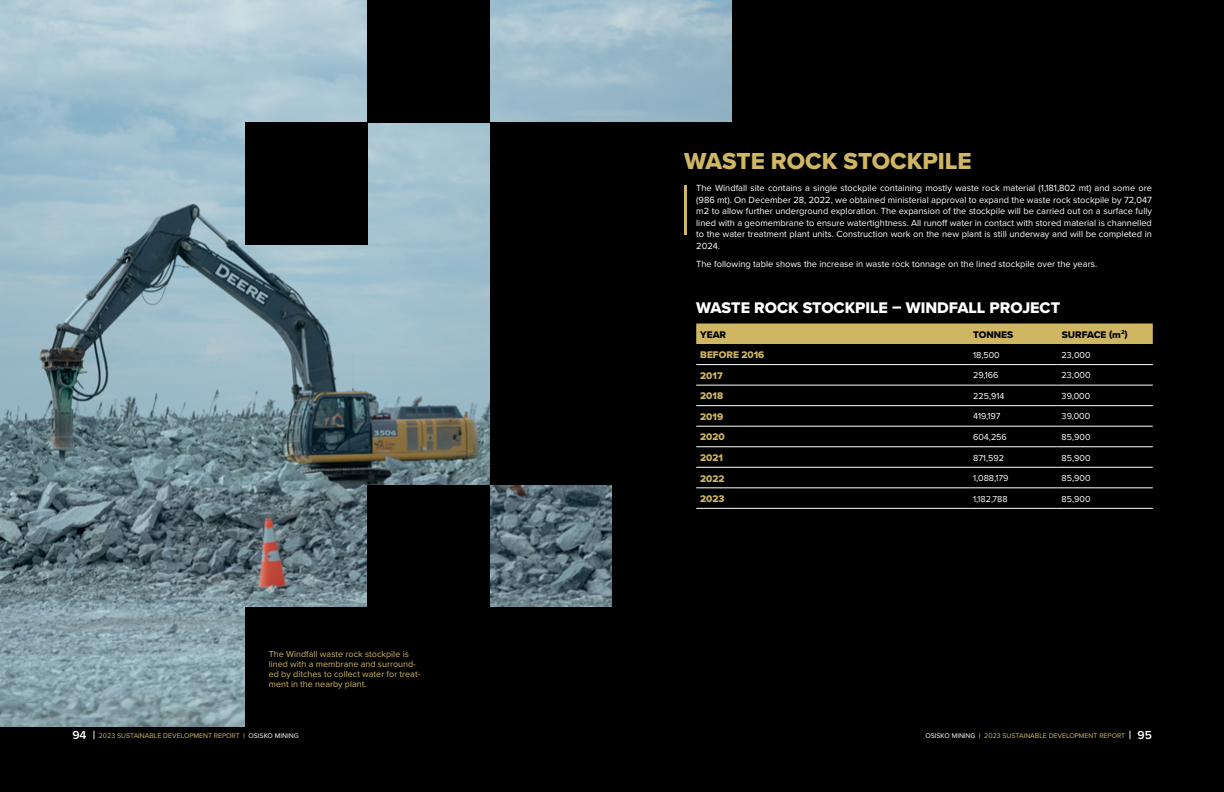
<style>
.page{position:relative;width:1224px;height:792px;background:#fff}
.page>*{position:absolute;margin:0;border:0;box-sizing:border-box;transform-origin:0 0}
.t1{font:24px "Proxima Nova Extrabld";color:#ceb663}
.t2{font:16px "Proxima Nova Extrabld";color:#fff}
.t3{font:10px "Proxima Nova Extrabld";color:#ceb663}
.t4{font:10px "Proxima Nova Extrabld";color:#000}
.t5{font:9.2px/11.5px "Proxima Nova";color:#fff;text-align:justify}
.t6{font:9px/10px "Proxima Nova";color:#ceb663}
.t7{font:9px "Proxima Nova";color:#fff}
.t8{font:7px "Proxima Nova";color:#ceb663}
.s1{font-weight:600;font-size:12px;color:#fff}
.s2{color:#fff}
</style>
<div class="page">
<img style="left:0;top:0;width:733px;height:727px">
<div style="left:0;top:727px;width:747px;height:65px;background:#000"></div>
<div style="left:612px;top:245px;width:123px;height:122px;background:#000"></div>
<div style="left:490px;top:245px;width:122px;height:122px;background:#000"></div>
<div style="left:612px;top:607px;width:123px;height:123px;background:#000"></div>
<div style="left:490px;top:607px;width:122px;height:123px;background:#000"></div>
<div style="left:368px;top:607px;width:122px;height:123px;background:#000"></div>
<div style="left:612px;top:122px;width:123px;height:123px;background:#000"></div>
<div style="left:490px;top:122px;width:122px;height:123px;background:#000"></div>
<div style="left:612px;top:363px;width:123px;height:122px;background:#000"></div>
<div style="left:490px;top:363px;width:122px;height:122px;background:#000"></div>
<div style="left:612px;top:485px;width:123px;height:122px;background:#000"></div>
<div style="left:368px;top:485px;width:122px;height:122px;background:#000"></div>
<div style="left:245px;top:122px;width:123px;height:123px;background:#000"></div>
<div style="left:245px;top:607px;width:123px;height:123px;background:#000"></div>
<div style="left:733px;top:0;width:491px;height:792px;background:#000"></div>
<div style="left:368px;top:0;width:122px;height:122px;background:#000"></div>
<div style="left:696px;top:323px;width:457px;height:21px;background:#ceb663"></div>
<svg style="left:696px;top:365px;width:457px;height:143px"></svg>
<hr style="left:696px;top:364px;width:273px;height:1px;background:#fff">
<hr style="left:969px;top:364px;width:89px;height:1px;background:#fff">
<hr style="left:1058px;top:364px;width:95px;height:1px;background:#fff">
<hr style="left:696px;top:385px;width:273px;height:1px;background:#fff">
<hr style="left:969px;top:385px;width:89px;height:1px;background:#fff">
<hr style="left:1058px;top:385px;width:95px;height:1px;background:#fff">
<hr style="left:696px;top:405px;width:273px;height:1px;background:#fff">
<hr style="left:969px;top:405px;width:89px;height:1px;background:#fff">
<hr style="left:1058px;top:405px;width:95px;height:1px;background:#fff">
<hr style="left:696px;top:426px;width:273px;height:1px;background:#fff">
<hr style="left:969px;top:426px;width:89px;height:1px;background:#fff">
<hr style="left:1058px;top:426px;width:95px;height:1px;background:#fff">
<hr style="left:696px;top:446px;width:273px;height:1px;background:#fff">
<hr style="left:969px;top:446px;width:89px;height:1px;background:#fff">
<hr style="left:1058px;top:446px;width:95px;height:1px;background:#fff">
<hr style="left:696px;top:467px;width:273px;height:1px;background:#fff">
<hr style="left:969px;top:467px;width:89px;height:1px;background:#fff">
<hr style="left:1058px;top:467px;width:95px;height:1px;background:#fff">
<hr style="left:696px;top:488px;width:273px;height:1px;background:#fff">
<hr style="left:969px;top:488px;width:89px;height:1px;background:#fff">
<hr style="left:1058px;top:488px;width:95px;height:1px;background:#fff">
<hr style="left:696px;top:508px;width:273px;height:1px;background:#fff">
<hr style="left:969px;top:508px;width:89px;height:1px;background:#fff">
<hr style="left:1058px;top:508px;width:95px;height:1px;background:#fff">
<hr style="left:684px;top:185px;width:3px;height:49px;background:#ceb663">
<p class="t6" style="left:269px;top:649px;width:153px">The Windfall waste rock stockpile is lined with a membrane and surround&shy;ed by ditches to collect water for treat&shy;ment in the nearby plant.</p>
<h1 class="t1" style="left:684px;top:144px;width:289px">WASTE ROCK STOCKPILE</h1>
<p class="t5" style="left:696px;top:182px;width:457px">The Windfall site contains a single stockpile containing mostly waste rock material (1,181,802 mt) and some ore (986 mt). On December 28, 2022, we obtained ministerial approval to expand the waste rock stockpile by 72,047 m2 to allow further underground exploration. The expansion of the stockpile will be carried out on a surface fully lined with a geomembrane to ensure watertightness. All runoff water in contact with stored material is channelled to the water treatment plant units. Construction work on the new plant is still underway and will be completed in 2024.</p>
<p class="t5" style="left:696px;top:258px;width:402px">The following table shows the increase in waste rock tonnage on the lined stockpile over the years.</p>
<h2 class="t2" style="left:696px;top:296px;width:365px">WASTE ROCK STOCKPILE – WINDFALL PROJECT</h2>
<p class="t4" style="left:700px;top:327px;width:28px">YEAR</p>
<p class="t4" style="left:973px;top:327px;width:42px">TONNES</p>
<p class="t4" style="left:1062px;top:327px;width:68px">SURFACE (m<sup>2</sup>)</p>
<p class="t3" style="left:700px;top:347px;width:66px">BEFORE 2016</p>
<p class="t7" style="left:973px;top:348px;width:28px">18,500</p>
<p class="t7" style="left:1062px;top:348px;width:30px">23,000</p>
<p class="t3" style="left:700px;top:368px;width:24px">2017</p>
<p class="t7" style="left:973px;top:369px;width:27px">29,166</p>
<p class="t7" style="left:1062px;top:369px;width:30px">23,000</p>
<p class="t3" style="left:700px;top:389px;width:24px">2018</p>
<p class="t7" style="left:973px;top:389px;width:33px">225,914</p>
<p class="t7" style="left:1062px;top:389px;width:30px">39,000</p>
<p class="t3" style="left:700px;top:409px;width:24px">2019</p>
<p class="t7" style="left:973px;top:410px;width:29px">419,197</p>
<p class="t7" style="left:1062px;top:410px;width:30px">39,000</p>
<p class="t3" style="left:700px;top:430px;width:26px">2020</p>
<p class="t7" style="left:973px;top:430px;width:35px">604,256</p>
<p class="t7" style="left:1062px;top:430px;width:30px">85,900</p>
<p class="t3" style="left:700px;top:450px;width:24px">2021</p>
<p class="t7" style="left:973px;top:451px;width:32px">871,592</p>
<p class="t7" style="left:1062px;top:451px;width:30px">85,900</p>
<p class="t3" style="left:700px;top:471px;width:26px">2022</p>
<p class="t7" style="left:973px;top:471px;width:37px">1,088,179</p>
<p class="t7" style="left:1062px;top:471px;width:30px">85,900</p>
<p class="t3" style="left:700px;top:491px;width:26px">2023</p>
<p class="t7" style="left:973px;top:492px;width:36px">1,182,788</p>
<p class="t7" style="left:1062px;top:492px;width:30px">85,900</p>
<p class="t8" style="left:72px;top:731px;width:228px"><span class="s1">94 |</span> 2023 SUSTAINABLE DEVELOPMENT REPORT <span class="s2">| OSISKO MINING</span></p>
<p class="t8" style="left:925px;top:731px;width:228px"><span class="s2">OSISKO MINING |</span> 2023 SUSTAINABLE DEVELOPMENT REPORT <span class="s1">| 95</span></p>
</div>
